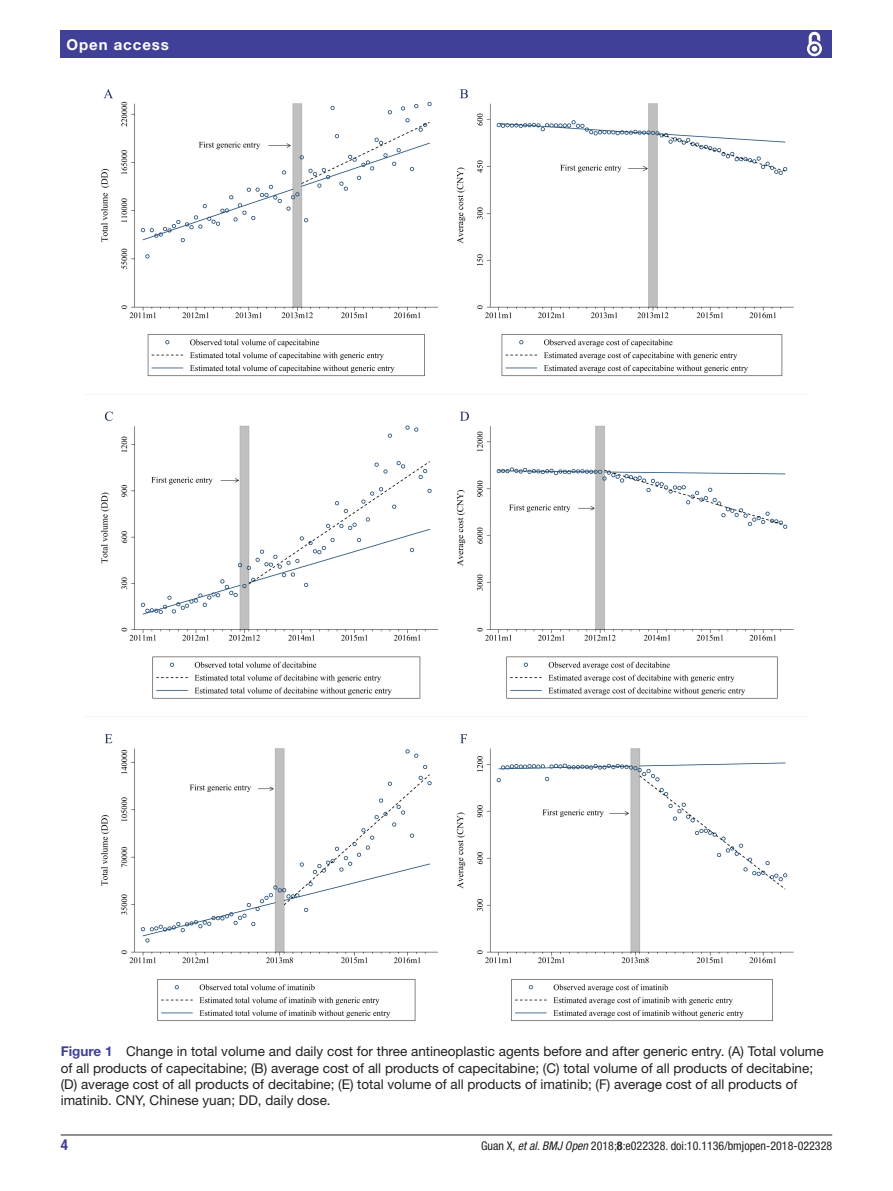
<style>
.page{position:relative;width:893px;height:1191px;background:#fff}
.page>*{position:absolute;margin:0;border:0;box-sizing:border-box;transform-origin:0 0}
.t1{font:700 15px "Helvetica Neue LT Std";letter-spacing:.065em;color:#fff}
.t2{font:700 condensed 15px "Helvetica Neue LT Std";color:#414099}
.t3{font:13.5px/16.2px "Helvetica Neue LT Std";color:#231f20}
.t4{font:condensed 12px "Helvetica Neue LT Std";color:#231f20}
.s1{font-weight:700;color:#414099}
.s2{font-style:italic}
.s3{font-weight:700}
</style>
<div class="page">
<hr style="left:61px;top:1134px;width:771px;height:1px;background:#231f20">
<div style="left:61px;top:31px;width:771px;height:27px;background:#414099"></div>
<svg style="left:807px;top:31px;width:15px;height:26px"></svg>
<img style="left:84px;top:89px;width:724px;height:932px">
<p class="t1" style="left:66px;top:35px;width:104px">Open access</p>
<p class="t3" style="left:61px;top:1043px;width:764px"><span class="s1">Figure 1</span> Change in total volume and daily cost for three antineoplastic agents before and after generic entry. (A) Total volume of all products of capecitabine; (B) average cost of all products of capecitabine; (C) total volume of all products of decitabine; (D) average cost of all products of decitabine; (E) total volume of all products of imatinib; (F) average cost of all products of imatinib. CNY, Chinese yuan; DD, daily dose.</p>
<p class="t2" style="left:61px;top:1135px;width:9px">4</p>
<p class="t4" style="left:481px;top:1138px;width:353px">Guan X, <span class="s2">et al</span>. <span class="s2">BMJ Open</span> 2018;<span class="s3">8</span>:e022328. doi:10.1136/bmjopen-2018-022328</p>
</div>
